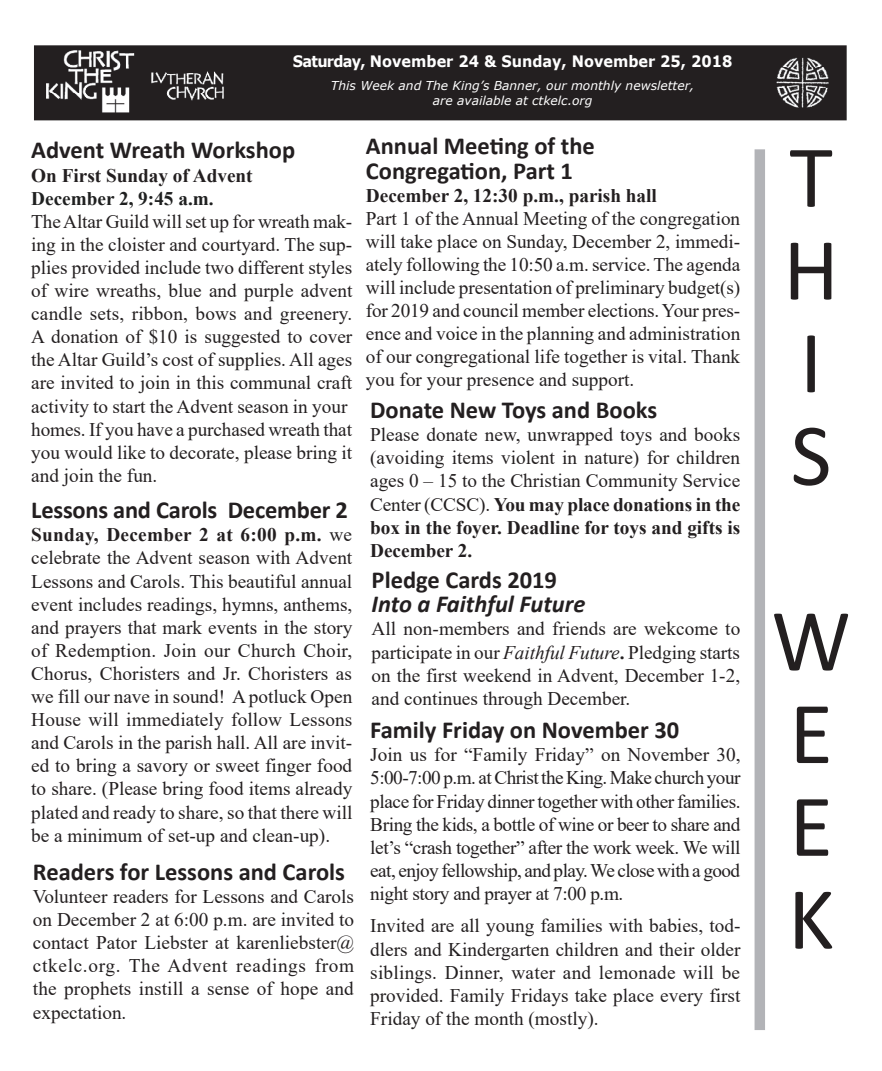
<style>
.page{position:relative;width:882px;height:1071px;background:#fff}
.page>*{position:absolute;margin:0;border:0;box-sizing:border-box;transform-origin:0 0}
.t1{font:89.25px/92.8px "Calibri";color:#231f20}
.t2{font:700 24.5px/24.5px "Calibri";color:#231f20}
.t3{font:italic 700 24.5px "Calibri";color:#231f20}
.t4{font:19.25px/23.1px "Times New Roman";color:#231f20;text-align:justify}
.t5{font:700 19.25px "Times New Roman";color:#231f20}
.t6{font:700 19.25px "Times New Roman";color:#1f2020}
.t7{font:700 15.75px "Verdana";color:#fff;scale:.92 1}
.t8{font:italic 12.25px/14.7px "Verdana";color:#fff;text-align:center}
.s1{font-weight:700}
.s2{font-style:italic}
</style>
<div class="page">
<div style="left:35px;top:46px;width:811px;height:74px;background:#231f20"></div>
<img style="left:46px;top:50px;width:178px;height:63px">
<div style="left:34px;top:45px;width:813px;height:75px;border:2px solid #231f20"></div>
<img style="left:762px;top:47px;width:80px;height:72px">
<svg style="left:289px;top:46px;width:447px;height:75px"></svg>
<div style="left:755px;top:149px;width:10px;height:881px;background:#b2b3b7"></div>
<p class="t7" style="left:293px;top:51px;width:479px">Saturday, November 24 &amp; Sunday, November 25, 2018</p>
<p class="t8" style="left:331px;top:78px;width:365px">This Week and The King’s Banner, our monthly newsletter, are available at ctkelc.org</p>
<p class="t2" style="left:31px;top:138px;width:265px">Advent Wreath Workshop</p>
<p class="t5" style="left:31px;top:161px;width:223px">On First Sunday of Advent</p>
<p class="t6" style="left:31px;top:184px;width:184px">December 2, 9:45 a.m.</p>
<p class="t4" style="left:31px;top:209px;width:323px;text-align:left">The Altar Guild will set up for wreath mak&shy;ing in the cloister and courtyard. The sup&shy;plies provided include two different styles of wire wreaths, blue and purple advent candle sets, ribbon, bows and greenery.<br>A donation of $10 is suggested to cover the Altar Guild’s cost of supplies. All ages are invited to join in this communal craft activity to start the Advent season in your homes. If you have a purchased wreath that you would like to decorate, please bring it and join the fun.</p>
<p class="t2" style="left:31px;top:498px;width:318px">Lessons and Carols December 2</p>
<p class="t4" style="left:31px;top:523px;width:323px"><span class="s1">Sunday, December 2 at 6:00 p.m.</span> we celebrate the Advent season with Advent Lessons and Carols. This beautiful annual event includes readings, hymns, anthems, and prayers that mark events in the story of Redemption. Join our Church Choir, Chorus, Choristers and Jr. Choristers as we fill our nave in sound! A potluck Open House will immediately follow Lessons and Carols in the parish hall. All are invit&shy;ed to bring a savory or sweet finger food to share. (Please bring food items already plated and ready to share, so that there will be a minimum of set-up and clean-up).</p>
<p class="t2" style="left:33px;top:859px;width:314px">Readers for Lessons and Carols</p>
<p class="t4" style="left:33px;top:884px;width:323px">Volunteer readers for Lessons and Carols on December 2 at 6:00 p.m. are invited to contact Pator Liebster at karenliebster@ ctkelc.org. The Advent readings from the prophets instill a sense of hope and expectation.</p>
<p class="t2" style="left:366px;top:133px;width:230px">Annual Meeting of the<br>Congregation, Part 1</p>
<p class="t5" style="left:366px;top:181px;width:293px">December 2, 12:30 p.m., parish hall</p>
<p class="t4" style="left:366px;top:206px;width:376px">Part 1 of the Annual Meeting of the congregation will take place on Sunday, December 2, immedi&shy;ately following the 10:50 a.m. service. The agenda will include presentation of preliminary budget(s) for 2019 and council member elections. Your pres&shy;ence and voice in the planning and administration of our congregational life together is vital. Thank you for your presence and support.</p>
<p class="t2" style="left:370px;top:397px;width:288px">Donate New Toys and Books</p>
<p class="t4" style="left:370px;top:423px;width:372px">Please donate new, unwrapped toys and books (avoiding items violent in nature) for children ages 0 – 15 to the Christian Community Service Center (CCSC). <span class="s1">You may place donations in the box in the foyer. Deadline for toys and gifts is December 2.</span></p>
<p class="t2" style="left:372px;top:567px;width:187px">Pledge Cards 2019</p>
<p class="t3" style="left:372px;top:587px;width:215px">Into a Faithful Future</p>
<p class="t4" style="left:372px;top:617px;width:370px">All non-members and friends are wekcome to participate in our <span class="s2">Faithful Future</span><span class="s1">.</span> Pledging starts on the first weekend in Advent, December 1-2, and continues through December.</p>
<p class="t2" style="left:370px;top:718px;width:310px">Family Friday on November 30</p>
<p class="t4" style="left:370px;top:743px;width:372px">Join us for “Family Friday” on November 30, 5:00-7:00 p.m. at Christ the King. Make church your place for Friday dinner together with other families.<br>Bring the kids, a bottle of wine or beer to share and let’s “crash together” after the work week. We will eat, enjoy fellowship, and play. We close with a good night story and prayer at 7:00 p.m.</p>
<p class="t4" style="left:370px;top:914px;width:372px">Invited are all young families with babies, tod&shy;dlers and Kindergarten children and their older siblings. Dinner, water and lemonade will be provided. Family Fridays take place every first Friday of the month (mostly).</p>
<h1 class="t1" style="left:783px;top:128px;width:57px">T<br>H<br>I<br>S</h1>
<h1 class="t1" style="left:771px;top:592px;width:81px">W<br>E<br>E<br>K</h1>
</div>
